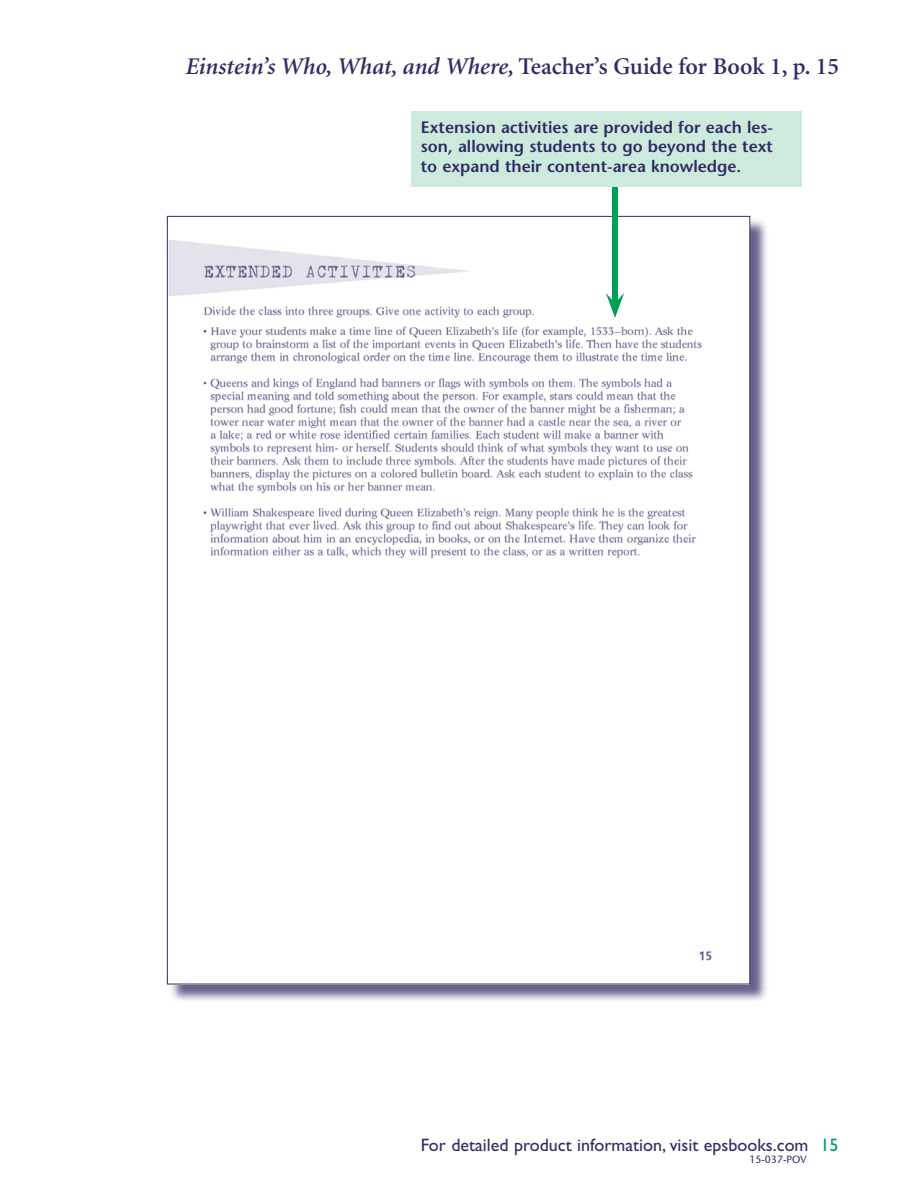
<style>
.page{position:relative;width:918px;height:1188px;background:#fff}
.page>*{position:absolute;margin:0;border:0;box-sizing:border-box;transform-origin:0 0}
.t1{font:italic 600 24px "Minion";color:#312b65}
.t2{font:18px "Gill Sans";color:#312b65}
.t3{font:600 16.5px/19.8px "Stone Sans";color:#312b65;text-align:justify}
.t4{font:10.5px "Stone Sans";color:#312b65}
.s1{font-style:normal}
.s2{color:#009d57}
</style>
<div class="page">
<div style="left:169px;top:218px;width:600px;height:785px;background:#312b65;opacity:.75"></div>
<img style="left:169px;top:218px;width:579px;height:764px">
<div style="left:612px;top:183px;width:6px;height:120px;background:#009d57"></div>
<svg style="left:606px;top:293px;width:18px;height:25px"></svg>
<div style="left:412px;top:111px;width:390px;height:76px;background:#ccebdd"></div>
<h1 class="t1" style="left:185px;top:54px;width:656px">Einstein’s Who, What, and Where, <span class="s1">Teacher’s Guide for Book 1, p. 15</span></h1>
<p class="t3" style="left:421px;top:117px;width:354px">Extension activities are provided for each les&shy;son, allowing students to go beyond the text to expand their content-area knowledge.</p>
<p class="t2" style="left:421px;top:1134px;width:419px">For detailed product information, visit epsbooks.com <span class="s2">15</span></p>
<p class="t4" style="left:749px;top:1153px;width:59px">15-037-POV</p>
</div>
